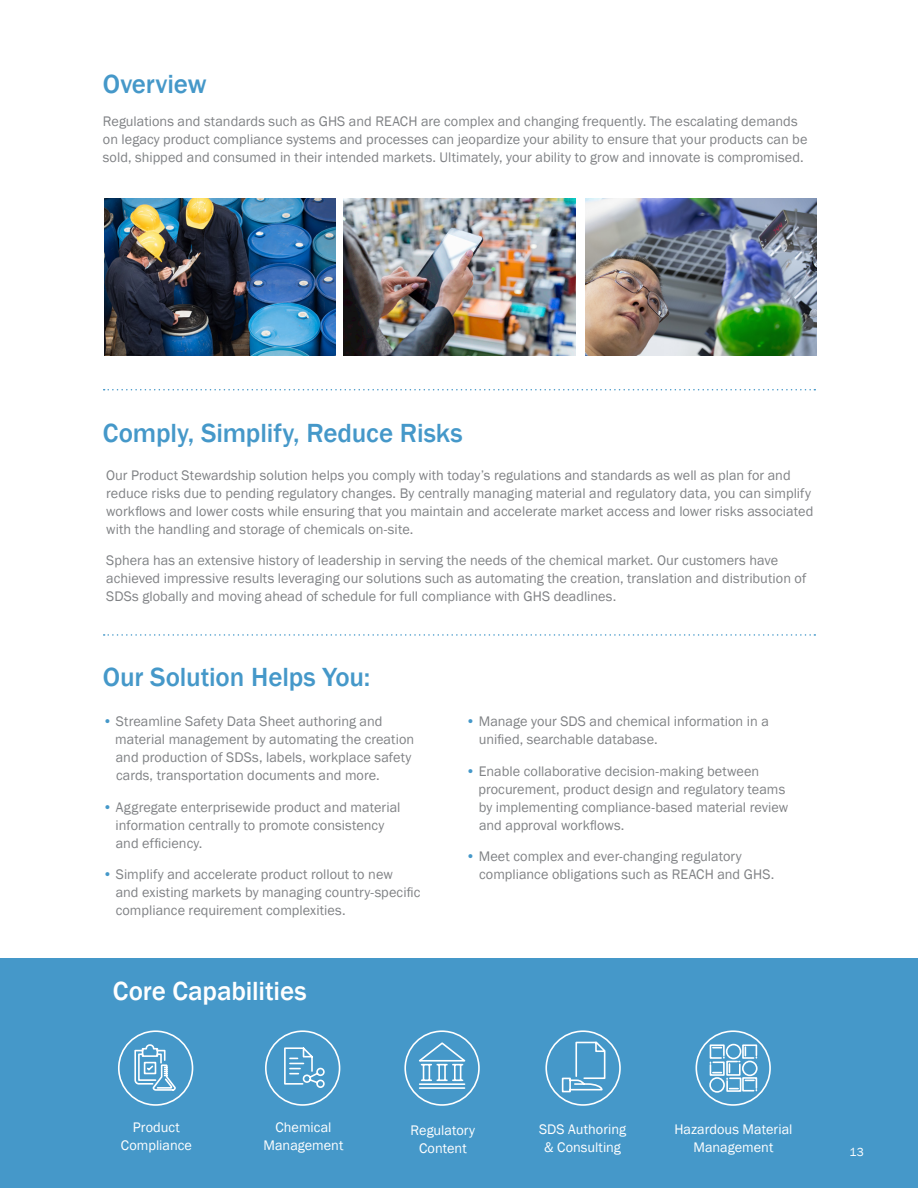
<style>
.page{position:relative;width:918px;height:1188px;background:#fff}
.page>*{position:absolute;margin:0;border:0;box-sizing:border-box;transform-origin:0 0}
.Cover_title{font:500 27px "Franklin Gothic";letter-spacing:-.005em;color:#4598c9}
.Cover_title-2{font:500 27px "Franklin Gothic";letter-spacing:-.005em;color:#fff}
.Body{font:14.25px/18px "Franklin Gothic";color:#808285}
.Body-2{font:14.25px/18px "Franklin Gothic";color:#fff;text-align:center}
.Title_right{font:12px "Franklin Gothic";color:#fff}
.s1{color:#4598c9}
</style>
<div class="page">
<div style="left:0;top:958px;width:918px;height:230px;background:#4598c9"></div>
<svg style="left:104px;top:389px;width:711px;height:1px"></svg>
<svg style="left:104px;top:634px;width:711px;height:2px"></svg>
<div style="left:696px;top:1030px;width:75px;height:76px;border:2px solid #fff;border-radius:50%"></div>
<svg style="left:709px;top:1043px;width:49px;height:50px"></svg>
<div style="left:545px;top:1030px;width:76px;height:76px;border:2px solid #fff;border-radius:50%"></div>
<svg style="left:561px;top:1041px;width:45px;height:52px"></svg>
<svg style="left:118px;top:1030px;width:76px;height:76px"></svg>
<div style="left:265px;top:1030px;width:75px;height:76px;border:2px solid #fff;border-radius:50%"></div>
<svg style="left:284px;top:1047px;width:41px;height:41px"></svg>
<div style="left:404px;top:1030px;width:76px;height:76px;border:2px solid #fff;border-radius:50%"></div>
<svg style="left:417px;top:1041px;width:52px;height:48px"></svg>
<img style="left:104px;top:198px;width:232px;height:158px">
<img style="left:344px;top:198px;width:231px;height:158px">
<img style="left:585px;top:198px;width:232px;height:158px">
<p class="Cover_title" style="left:103px;top:68px;width:105px">Overview</p>
<p class="Body" style="left:103px;top:113px;width:706px">Regulations and standards such as GHS and REACH are complex and changing frequently. The escalating demands on legacy product compliance systems and processes can jeopardize your ability to ensure that your products can be sold, shipped and consumed in their intended markets. Ultimately, your ability to grow and innovate is compromised.</p>
<p class="Cover_title" style="left:103px;top:416px;width:361px">Comply, Simplify, Reduce Risks</p>
<p class="Body" style="left:106px;top:466px;width:709px">Our Product Stewardship solution helps you comply with today’s regulations and standards as well as plan for and reduce risks due to pending regulatory changes. By centrally managing material and regulatory data, you can simplify workflows and lower costs while ensuring that you maintain and accelerate market access and lower risks associated with the handling and storage of chemicals on-site.</p>
<p class="Body" style="left:106px;top:552px;width:702px">Sphera has an extensive history of leadership in serving the needs of the chemical market. Our customers have achieved impressive results leveraging our solutions such as automating the creation, translation and distribution of<br>SDSs globally and moving ahead of schedule for full compliance with GHS deadlines.</p>
<p class="Cover_title" style="left:103px;top:661px;width:269px">Our Solution Helps You:</p>
<p class="Body" style="left:115px;top:713px;width:300px;text-indent:-12px"><span class="s1">•</span> Streamline Safety Data Sheet authoring and material management by automating the creation and production of SDSs, labels, workplace safety cards, transportation documents and more.</p>
<p class="Body" style="left:116px;top:798px;width:286px;text-indent:-13px"><span class="s1">•</span> Aggregate enterprisewide product and material information centrally to promote consistency and efficiency.</p>
<p class="Body" style="left:116px;top:866px;width:306px;text-indent:-13px"><span class="s1">•</span> Simplify and accelerate product rollout to new<br>and existing markets by managing country-specific compliance requirement complexities.</p>
<p class="Cover_title-2" style="left:113px;top:974px;width:195px">Core Capabilities</p>
<p class="Body" style="left:479px;top:713px;width:292px;text-indent:-13px"><span class="s1">•</span> Manage your SDS and chemical information in a unified, searchable database.</p>
<p class="Body" style="left:478px;top:762px;width:311px;text-indent:-13px"><span class="s1">•</span> Enable collaborative decision-making between procurement, product design and regulatory teams by implementing compliance-based material review and approval workflows.</p>
<p class="Body" style="left:479px;top:848px;width:297px;text-indent:-13px"><span class="s1">•</span> Meet complex and ever-changing regulatory compliance obligations such as REACH and GHS.</p>
<p class="Body-2" style="left:121px;top:1119px;width:73px">Product<br>Compliance</p>
<p class="Body-2" style="left:264px;top:1119px;width:81px">Chemical<br>Management</p>
<p class="Body-2" style="left:411px;top:1122px;width:66px">Regulatory<br>Content</p>
<p class="Body-2" style="left:539px;top:1121px;width:89px">SDS Authoring &amp; Consulting</p>
<p class="Body-2" style="left:674px;top:1121px;width:120px">Hazardous Material<br>Management</p>
<p class="Title_right" style="left:850px;top:1144px;width:16px">13</p>
</div>
